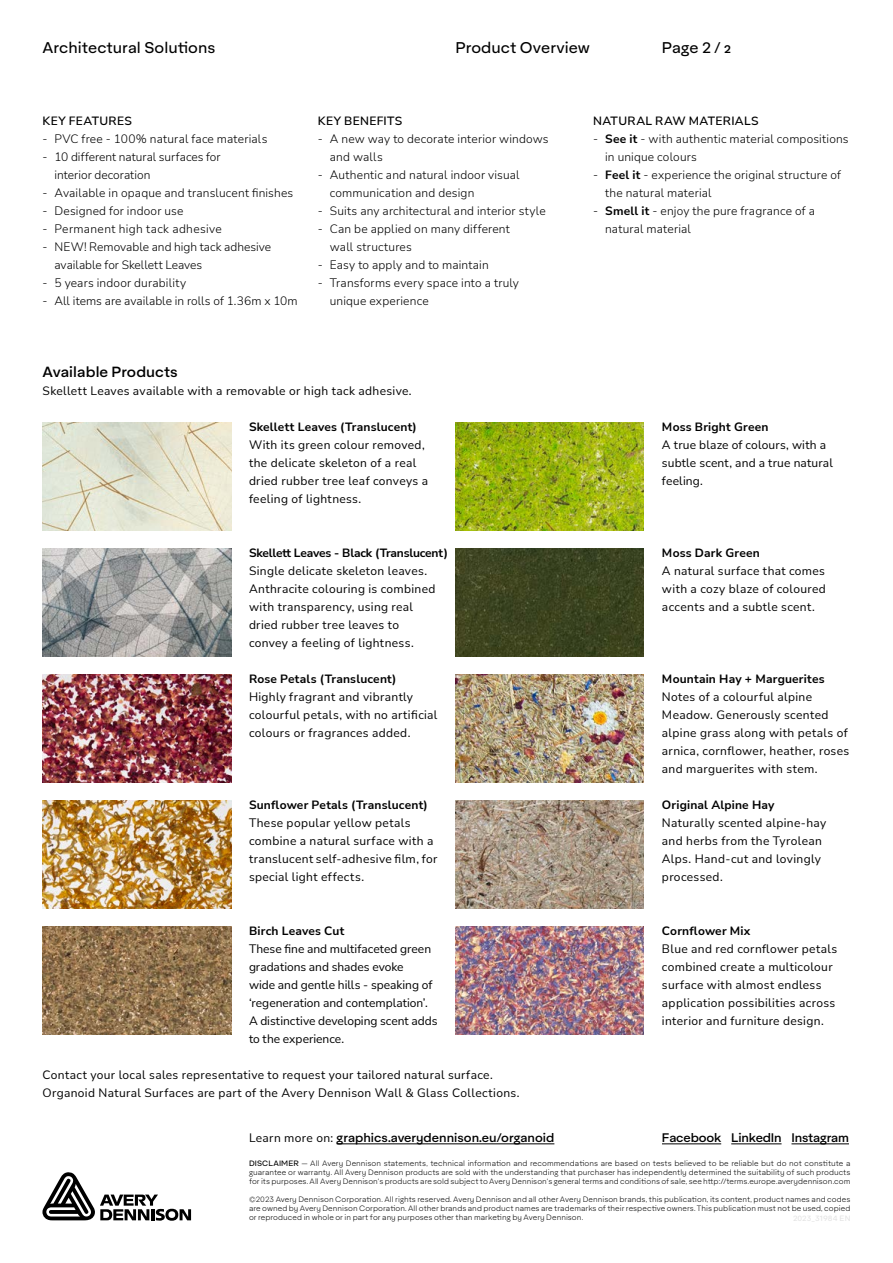
<style>
.page{position:relative;width:893px;height:1263px;background:#fff}
.page>*{position:absolute;margin:0;border:0;box-sizing:border-box;transform-origin:0 0}
.t1{font:15px "Aktifo A";letter-spacing:.005em;color:#000}
.t2{font:500 14.25px "Aktifo A";letter-spacing:.005em;color:#000}
.t3{font:12px/18px "Nunito Sans";letter-spacing:.025em;color:#000}
.t4{font:300 12px/18px "Nunito Sans";letter-spacing:.015em;color:#000}
.t5{font:700 12px "Nunito Sans";letter-spacing:.015em;color:#000}
.t6{font:12px/18px "Nunito Sans";color:#000}
.t7{font:500 12px "Aktifo A";letter-spacing:-.01em;color:#000}
.t8{font:600 12px "Nunito Sans";letter-spacing:.03em;color:#000}
.t9{font:700 12px "Nunito Sans";letter-spacing:-.015em;color:#000}
.t10{font:300 7.5px/9px "Aktifo A";letter-spacing:.005em;color:#000;text-align:justify}
.t11{font:7.5px "Aktifo A";letter-spacing:.005em;color:#e3e3e3}
.s1{font-weight:700}
.s2{font-family:"Nunito Sans";font-weight:400}
.s3{font-weight:400}
</style>
<div class="page">
<svg style="left:42px;top:1172px;width:149px;height:49px"></svg>
<hr style="left:662px;top:1143px;width:59px;height:1px;background:#000">
<hr style="left:731px;top:1143px;width:51px;height:1px;background:#000">
<hr style="left:791px;top:1143px;width:58px;height:1px;background:#000">
<hr style="left:337px;top:1143px;width:217px;height:1px;background:#000">
<img style="left:43px;top:422px;width:188px;height:108px">
<img style="left:455px;top:548px;width:189px;height:108px">
<img style="left:43px;top:674px;width:188px;height:108px">
<img style="left:43px;top:800px;width:188px;height:108px">
<img style="left:455px;top:800px;width:189px;height:108px">
<img style="left:43px;top:548px;width:188px;height:108px">
<img style="left:455px;top:926px;width:189px;height:108px">
<img style="left:43px;top:926px;width:188px;height:108px">
<img style="left:455px;top:674px;width:189px;height:108px">
<img style="left:455px;top:422px;width:189px;height:108px">
<p class="t1" style="left:43px;top:38px;width:174px">Architectural Solutions</p>
<p class="t1" style="left:455px;top:38px;width:136px">Product Overview</p>
<p class="t1" style="left:662px;top:38px;width:71px">Page 2 / 2</p>
<p class="t8" style="left:43px;top:112px;width:91px">KEY FEATURES</p>
<p class="t4" style="left:43px;top:129px;width:226px">- PVC free - 100% natural face materials</p>
<p class="t4" style="left:55px;top:147px;width:168px;text-indent:-12px">- 10 different natural surfaces for interior decoration</p>
<p class="t4" style="left:43px;top:183px;width:252px">- Available in opaque and translucent finishes</p>
<p class="t4" style="left:43px;top:201px;width:142px">- Designed for indoor use</p>
<p class="t4" style="left:43px;top:219px;width:181px">- Permanent high tack adhesive</p>
<p class="t4" style="left:55px;top:237px;width:218px;text-indent:-12px">- NEW! Removable and high tack adhesive available for Skellett Leaves</p>
<p class="t4" style="left:43px;top:273px;width:145px">- 5 years indoor durability</p>
<p class="t4" style="left:43px;top:291px;width:257px">- All items are available in rolls of 1.36m x 10m</p>
<p class="t8" style="left:318px;top:112px;width:86px">KEY BENEFITS</p>
<p class="t4" style="left:330px;top:129px;width:220px;text-indent:-12px">- A new way to decorate interior windows and walls</p>
<p class="t4" style="left:330px;top:165px;width:191px;text-indent:-12px">- Authentic and natural indoor visual communication and design</p>
<p class="t4" style="left:318px;top:201px;width:229px">- Suits any architectural and interior style</p>
<p class="t4" style="left:330px;top:219px;width:182px;text-indent:-12px">- Can be applied on many different wall structures</p>
<p class="t4" style="left:318px;top:255px;width:172px">- Easy to apply and to maintain</p>
<p class="t4" style="left:330px;top:273px;width:191px;text-indent:-12px">- Transforms every space into a truly unique experience</p>
<p class="t2" style="left:43px;top:362px;width:137px">Available Products</p>
<p class="t3" style="left:43px;top:381px;width:371px">Skellett Leaves available with a removable or high tack adhesive.</p>
<p class="t8" style="left:593px;top:112px;width:167px">NATURAL RAW MATERIALS</p>
<p class="t4" style="left:605px;top:129px;width:245px;text-indent:-12px">- <span class="s1">See it</span> - with authentic material compositions in unique colours</p>
<p class="t4" style="left:605px;top:165px;width:237px;text-indent:-12px">- <span class="s1">Feel it</span> - experience the original structure of the natural material</p>
<p class="t4" style="left:605px;top:201px;width:211px;text-indent:-12px">- <span class="s1">Smell it</span> - enjoy the pure fragrance of a natural material</p>
<p class="t5" style="left:249px;top:418px;width:169px">Skellett Leaves (Translucent)</p>
<p class="t5" style="left:662px;top:418px;width:108px">Moss Bright Green</p>
<p class="t3" style="left:249px;top:435px;width:181px">With its green colour removed, the delicate skeleton of a real dried rubber tree leaf conveys a feeling of lightness.</p>
<p class="t3" style="left:662px;top:435px;width:172px">A true blaze of colours, with a subtle scent, and a true natural feeling.</p>
<p class="t9" style="left:249px;top:544px;width:201px">Skellett Leaves - Black (Translucent)</p>
<p class="t3" style="left:249px;top:561px;width:188px">Single delicate skeleton leaves.<br>Anthracite colouring is combined with transparency, using real dried rubber tree leaves to convey a feeling of lightness.</p>
<p class="t5" style="left:249px;top:670px;width:149px">Rose Petals (Translucent)</p>
<p class="t3" style="left:249px;top:687px;width:190px">Highly fragrant and vibrantly colourful petals, with no artificial colours or fragrances added.</p>
<p class="t5" style="left:249px;top:796px;width:180px">Sunflower Petals (Translucent)</p>
<p class="t3" style="left:249px;top:813px;width:190px">These popular yellow petals combine a natural surface with a translucent self-adhesive film, for special light effects.</p>
<p class="t5" style="left:662px;top:544px;width:99px">Moss Dark Green</p>
<p class="t3" style="left:662px;top:561px;width:165px;text-align:justify">A natural surface that comes with a cozy blaze of coloured accents and a subtle scent.</p>
<p class="t5" style="left:662px;top:670px;width:164px">Mountain Hay + Marguerites</p>
<p class="t3" style="left:662px;top:687px;width:189px">Notes of a colourful alpine<br>Meadow. Generously scented alpine grass along with petals of arnica, cornflower, heather, roses and marguerites with stem.</p>
<p class="t5" style="left:662px;top:796px;width:114px">Original Alpine Hay</p>
<p class="t3" style="left:662px;top:813px;width:166px">Naturally scented alpine-hay and herbs from the Tyrolean<br>Alps. Hand-cut and lovingly processed.</p>
<p class="t5" style="left:249px;top:922px;width:97px">Birch Leaves Cut</p>
<p class="t5" style="left:662px;top:922px;width:90px">Cornflower Mix</p>
<p class="t6" style="left:249px;top:939px;width:190px">These fine and multifaceted green gradations and shades evoke<br>wide and gentle hills - speaking of ‘regeneration and contemplation’.<br>A distinctive developing scent adds to the experience.</p>
<p class="t3" style="left:43px;top:1065px;width:478px">Contact your local sales representative to request your tailored natural surface.<br>Organoid Natural Surfaces are part of the Avery Dennison Wall &amp; Glass Collections.</p>
<p class="t3" style="left:662px;top:939px;width:177px">Blue and red cornflower petals combined create a multicolour surface with almost endless application possibilities across interior and furniture design.</p>
<p class="t7" style="left:249px;top:1129px;width:307px"><span class="s2">Learn more on:</span> graphics.averydennison.eu/organoid</p>
<p class="t7" style="left:662px;top:1129px;width:189px">Facebook LinkedIn Instagram</p>
<p class="t10" style="left:249px;top:1159px;width:603px"><span class="s3">DISCLAIMER</span> — All Avery Dennison statements, technical information and recommendations are based on tests believed to be reliable but do not constitute a guarantee or warranty. All Avery Dennison products are sold with the understanding that purchaser has independently determined the suitability of such products for its purposes. All Avery Dennison’s products are sold subject to Avery Dennison’s general terms and conditions of sale, see http://terms.europe.averydennison.com</p>
<p class="t10" style="left:249px;top:1195px;width:603px">©2023 Avery Dennison Corporation. All rights reserved. Avery Dennison and all other Avery Dennison brands, this publication, its content, product names and codes are owned by Avery Dennison Corporation. All other brands and product names are trademarks of their respective owners. This publication must not be used, copied or reproduced in whole or in part for any purposes other than marketing by Avery Dennison.</p>
<p class="t11" style="left:793px;top:1213px;width:59px">2023_31984 EN</p>
</div>
